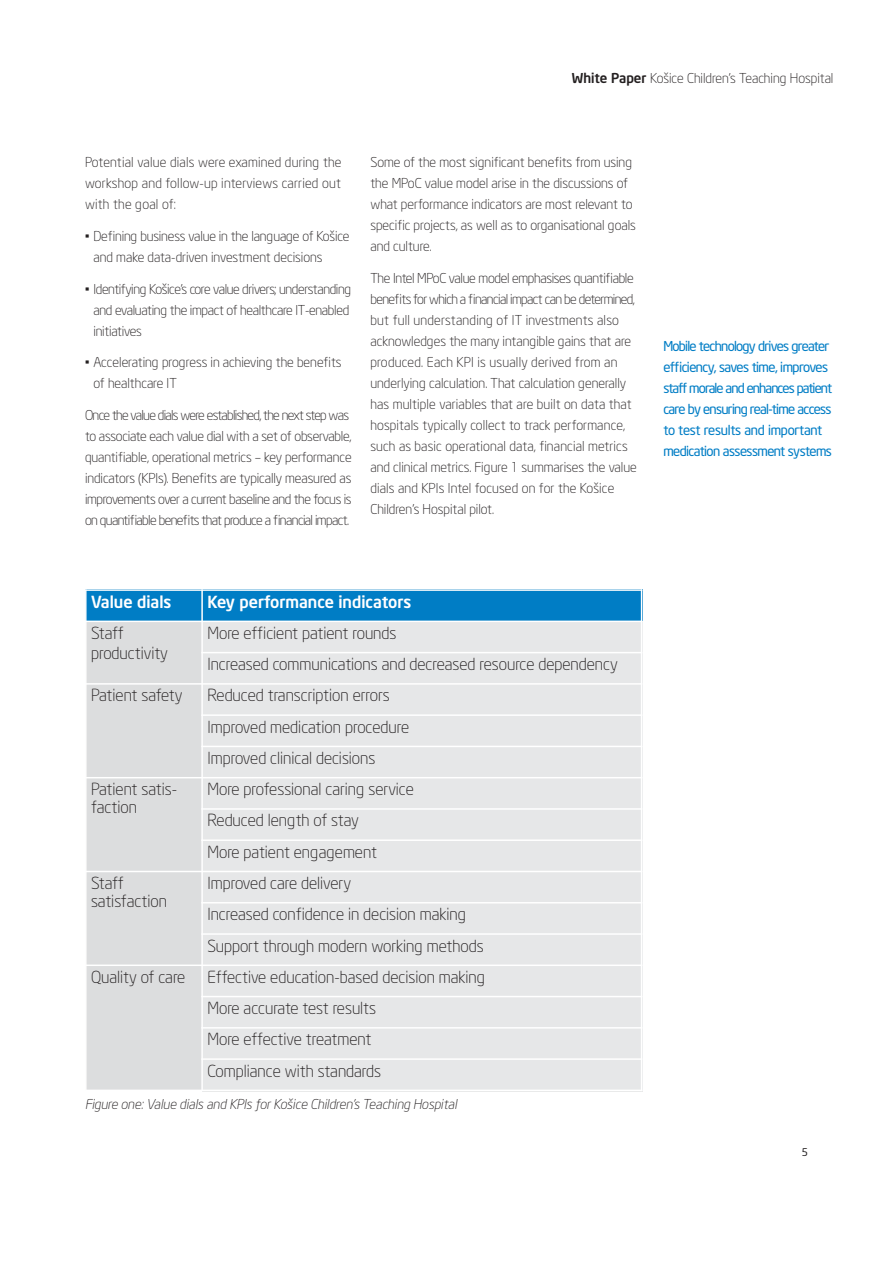
<style>
.page{position:relative;width:893px;height:1263px;background:#fff}
.page>*{position:absolute;margin:0;border:0;box-sizing:border-box;transform-origin:0 0}
.t1{font:300 16.5px/31.2px "Neo Sans Intel";color:#231f20}
.t2{font:500 16.5px "Neo Sans Intel";color:#fff}
.t3{font:300 16.5px "Neo Sans Intel";letter-spacing:-.02em;color:#231f20}
.t4{font:300 13.5px/21px "Neo Sans Intel";color:#231f20}
.t5{font:300 13.5px/21px "Neo Sans Intel";letter-spacing:-.03em;color:#231f20}
.t6{font:13.5px/21px "Neo Sans Intel";letter-spacing:-.055em;color:#007dc5}
.t7{font:italic 300 13.5px "Neo Sans Intel";color:#231f20}
.t8{font:10.5px "Neo Sans Intel";color:#231f20}
.s1{font-weight:500}
</style>
<div class="page">
<div style="left:85px;top:589px;width:117px;height:32px;background:#007dc5"></div>
<div style="left:202px;top:589px;width:440px;height:32px;background:#007dc5"></div>
<div style="left:85px;top:621px;width:117px;height:63px;background:#dcddde"></div>
<div style="left:202px;top:621px;width:440px;height:32px;background:#e6e7e8"></div>
<div style="left:202px;top:653px;width:440px;height:31px;background:#e6e7e8"></div>
<div style="left:85px;top:684px;width:117px;height:94px;background:#dcddde"></div>
<div style="left:202px;top:684px;width:440px;height:31px;background:#e6e7e8"></div>
<div style="left:202px;top:715px;width:440px;height:31px;background:#e6e7e8"></div>
<div style="left:202px;top:746px;width:440px;height:32px;background:#e6e7e8"></div>
<div style="left:85px;top:778px;width:117px;height:93px;background:#dcddde"></div>
<div style="left:202px;top:778px;width:440px;height:31px;background:#e6e7e8"></div>
<div style="left:202px;top:809px;width:440px;height:31px;background:#e6e7e8"></div>
<div style="left:202px;top:840px;width:440px;height:31px;background:#e6e7e8"></div>
<div style="left:85px;top:871px;width:117px;height:94px;background:#dcddde"></div>
<div style="left:202px;top:871px;width:440px;height:32px;background:#e6e7e8"></div>
<div style="left:202px;top:903px;width:440px;height:31px;background:#e6e7e8"></div>
<div style="left:202px;top:934px;width:440px;height:31px;background:#e6e7e8"></div>
<div style="left:85px;top:965px;width:117px;height:125px;background:#dcddde"></div>
<div style="left:202px;top:965px;width:440px;height:31px;background:#e6e7e8"></div>
<div style="left:202px;top:996px;width:440px;height:32px;background:#e6e7e8"></div>
<div style="left:202px;top:1028px;width:440px;height:31px;background:#e6e7e8"></div>
<div style="left:202px;top:1059px;width:440px;height:32px;background:#e6e7e8"></div>
<hr style="left:85px;top:589px;width:2px;height:502px;background:#fff">
<hr style="left:201px;top:589px;width:2px;height:502px;background:#fff">
<hr style="left:641px;top:589px;width:1px;height:502px;background:#fff">
<hr style="left:85px;top:589px;width:557px;height:2px;background:#fff">
<hr style="left:85px;top:621px;width:557px;height:1px;background:#fff">
<hr style="left:201px;top:652px;width:441px;height:1px;background:#fff">
<hr style="left:85px;top:683px;width:557px;height:2px;background:#fff">
<hr style="left:201px;top:714px;width:441px;height:2px;background:#fff">
<hr style="left:201px;top:746px;width:441px;height:1px;background:#fff">
<hr style="left:85px;top:777px;width:557px;height:1px;background:#fff">
<hr style="left:201px;top:808px;width:441px;height:2px;background:#fff">
<hr style="left:201px;top:839px;width:441px;height:2px;background:#fff">
<hr style="left:85px;top:871px;width:557px;height:1px;background:#fff">
<hr style="left:201px;top:902px;width:441px;height:1px;background:#fff">
<hr style="left:201px;top:933px;width:441px;height:2px;background:#fff">
<hr style="left:85px;top:964px;width:557px;height:2px;background:#fff">
<hr style="left:201px;top:996px;width:441px;height:1px;background:#fff">
<hr style="left:201px;top:1027px;width:441px;height:1px;background:#fff">
<hr style="left:201px;top:1058px;width:441px;height:2px;background:#fff">
<hr style="left:85px;top:1089px;width:557px;height:2px;background:#fff">
<p class="t4" style="left:572px;top:68px;width:263px"><span class="s1">White Paper</span> Košice Children’s Teaching Hospital</p>
<p class="t4" style="left:85px;top:153px;width:258px;text-align:justify">Potential value dials were examined during the workshop and follow-up interviews carried out with the goal of:</p>
<p class="t4" style="left:93px;top:227px;width:258px;text-indent:-8px">• Defining business value in the language of Košice and make data-driven investment decisions</p>
<p class="t5" style="left:93px;top:279px;width:259px;text-indent:-8px">• Identifying Košice’s core value drivers; understanding and evaluating the impact of healthcare IT-enabled initiatives</p>
<p class="t4" style="left:93px;top:353px;width:250px;text-indent:-8px">• Accelerating progress in achieving the benefits of healthcare IT</p>
<p class="t5" style="left:85px;top:406px;width:268px">Once the value dials were established, the next step was to associate each value dial with a set of observable, quantifiable, operational metrics – key performance indicators (KPIs). Benefits are typically measured as improvements over a current baseline and the focus is on quantifiable benefits that produce a financial impact.</p>
<p class="t4" style="left:370px;top:153px;width:267px">Some of the most significant benefits from using the MPoC value model arise in the discussions of what performance indicators are most relevant to specific projects, as well as to organisational goals and culture.</p>
<p class="t4" style="left:370px;top:269px;width:268px">The Intel MPoC value model emphasises quantifiable benefits for which a financial impact can be determined, but full understanding of IT investments also acknowledges the many intangible gains that are produced. Each KPI is usually derived from an underlying calculation. That calculation generally has multiple variables that are built on data that hospitals typically collect to track performance, such as basic operational data, financial metrics and clinical metrics. Figure 1 summarises the value dials and KPIs Intel focused on for the Košice Children’s Hospital pilot.</p>
<p class="t6" style="left:663px;top:336px;width:170px">Mobile technology drives greater efficiency, saves time, improves staff morale and enhances patient care by ensuring real-time access to test results and important medication assessment systems</p>
<p class="t2" style="left:91px;top:595px;width:82px">Value dials</p>
<p class="t2" style="left:207px;top:595px;width:205px">Key performance indicators</p>
<p class="t1" style="left:91px;top:624px;width:78px;line-height:19.8px">Staff productivity</p>
<p class="t1" style="left:207px;top:619px;width:412px">More efficient patient rounds<br>Increased communications and decreased resource dependency</p>
<p class="t3" style="left:91px;top:689px;width:93px">Patient safety</p>
<p class="t1" style="left:207px;top:681px;width:203px">Reduced transcription errors<br>Improved medication procedure<br>Improved clinical decisions</p>
<p class="t1" style="left:91px;top:782px;width:87px;line-height:18px">Patient satis&shy;faction</p>
<p class="t1" style="left:207px;top:775px;width:208px">More professional caring service<br>Reduced length of stay<br>More patient engagement</p>
<p class="t1" style="left:91px;top:875px;width:77px;line-height:18px">Staff satisfaction</p>
<p class="t1" style="left:207px;top:869px;width:278px">Improved care delivery<br>Increased confidence in decision making<br>Support through modern working methods</p>
<p class="t1" style="left:91px;top:963px;width:96px">Quality of care</p>
<p class="t1" style="left:207px;top:963px;width:279px">Effective education-based decision making<br>More accurate test results<br>More effective treatment<br>Compliance with standards</p>
<p class="t7" style="left:85px;top:1099px;width:373px">Figure one: Value dials and KPIs for Košice Children’s Teaching Hospital</p>
<p class="t8" style="left:802px;top:1148px;width:8px">5</p>
</div>
